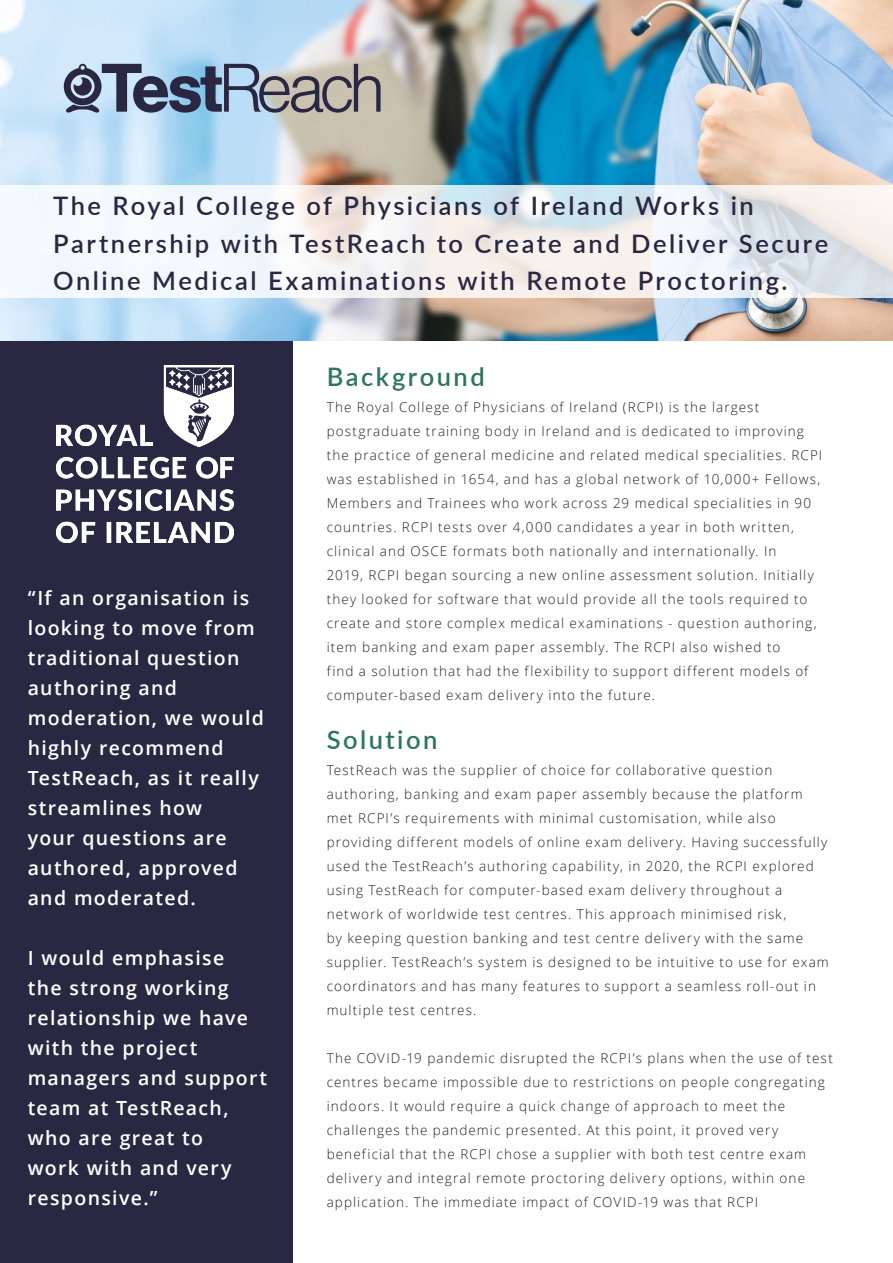
<style>
.page{position:relative;width:893px;height:1263px;background:#fff}
.page>*{position:absolute;margin:0;border:0;box-sizing:border-box;transform-origin:0 0}
.Special_Qoutes{font:600 25.5px/37.5px "Lato";letter-spacing:.095em;color:#2a2743}
.Sub_Heading{font:600 25.5px "Lato";letter-spacing:.1em;color:#2e755f}
._10pt-_Body{font:600 19.5px/30px "Open Sans";letter-spacing:.065em;color:#fff}
._10pt-_Body-2{font:300 13.5px/24px "Open Sans";letter-spacing:.08em;color:#231f20}
</style>
<div class="page">
<img style="left:0;top:0;width:893px;height:340px">
<div style="left:0;top:341px;width:293px;height:922px;background:#2a2743"></div>
<svg style="left:0;top:186px;width:893px;height:112px"></svg>
<svg style="left:64px;top:64px;width:317px;height:50px;background:#848e9d"></svg>
<img style="left:57px;top:365px;width:177px;height:177px">
<p class="Special_Qoutes" style="left:53px;top:186px;width:777px">The Royal College of Physicians of Ireland Works in<br>Partnership with TestReach to Create and Deliver Secure<br>Online Medical Examinations with Remote Proctoring.</p>
<p class="_10pt-_Body" style="left:28px;top:582px;width:238px">“If an organisation is looking to move from traditional question authoring and moderation, we would highly recommend<br>TestReach, as it really streamlines how<br>your questions are authored, approved and moderated.</p>
<p class="_10pt-_Body" style="left:28px;top:942px;width:241px">I would emphasise<br>the strong working relationship we have with the project managers and support team at TestReach, who are great to<br>work with and very responsive.”</p>
<p class="Sub_Heading" style="left:327px;top:358px;width:160px">Background</p>
<p class="_10pt-_Body-2" style="left:327px;top:394px;width:497px">The Royal College of Physicians of Ireland (RCPI) is the largest postgraduate training body in Ireland and is dedicated to improving the practice of general medicine and related medical specialities. RCPI was established in 1654, and has a global network of 10,000+ Fellows, Members and Trainees who work across 29 medical specialities in 90 countries. RCPI tests over 4,000 candidates a year in both written, clinical and OSCE formats both nationally and internationally. In<br>2019, RCPI began sourcing a new online assessment solution. Initially they looked for software that would provide all the tools required to create and store complex medical examinations - question authoring, item banking and exam paper assembly. The RCPI also wished to<br>find a solution that had the flexibility to support different models of computer-based exam delivery into the future.</p>
<p class="Sub_Heading" style="left:327px;top:721px;width:112px">Solution</p>
<p class="_10pt-_Body-2" style="left:327px;top:757px;width:504px">TestReach was the supplier of choice for collaborative question authoring, banking and exam paper assembly because the platform met RCPI’s requirements with minimal customisation, while also providing different models of online exam delivery. Having successfully used the TestReach’s authoring capability, in 2020, the RCPI explored using TestReach for computer-based exam delivery throughout a network of worldwide test centres. This approach minimised risk,<br>by keeping question banking and test centre delivery with the same supplier. TestReach’s system is designed to be intuitive to use for exam coordinators and has many features to support a seamless roll-out in multiple test centres.</p>
<p class="_10pt-_Body-2" style="left:327px;top:1045px;width:508px">The COVID-19 pandemic disrupted the RCPI’s plans when the use of test centres became impossible due to restrictions on people congregating indoors. It would require a quick change of approach to meet the challenges the pandemic presented. At this point, it proved very beneficial that the RCPI chose a supplier with both test centre exam delivery and integral remote proctoring delivery options, within one application. The immediate impact of COVID-19 was that RCPI</p>
</div>
